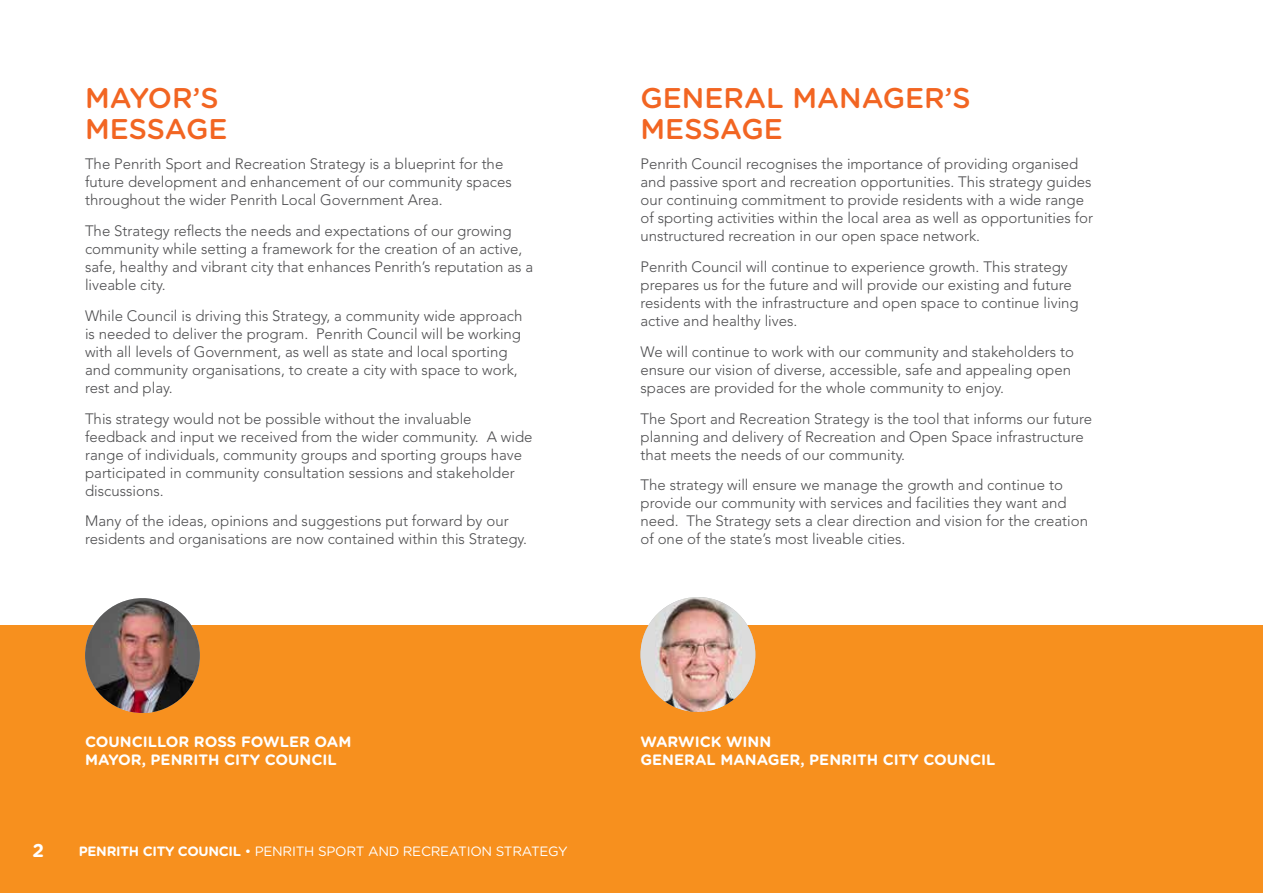
<style>
.page{position:relative;width:1263px;height:893px;background:#fff}
.page>*{position:absolute;margin:0;border:0;box-sizing:border-box;transform-origin:0 0}
.Paragraph_Style_1{font:500 28.5px "Gotham Rounded";color:#f26522}
.t1{font:700 18.6px "Gotham Rounded";color:#fff}
.Paragraph_Style_1-2{font:300 15px/18px "Avenir LT Std";color:#4d4d4f}
.Paragraph_Style_1-3{font:700 15px/18px "Gotham Rounded";color:#fff}
.t2{font:13.5px "Gotham Rounded";letter-spacing:-.02em;color:#fff}
.s1{font-weight:700}
</style>
<div class="page">
<div style="left:0;top:625px;width:1263px;height:268px;background:#f7901e"></div>
<img style="left:85px;top:598px;width:115px;height:115px;border-radius:57px">
<img style="left:640px;top:597px;width:115px;height:115px;border-radius:57px">
<p class="Paragraph_Style_1" style="left:85px;top:77px;width:135px">MAYOR’S</p>
<p class="Paragraph_Style_1" style="left:85px;top:108px;width:144px">MESSAGE</p>
<p class="Paragraph_Style_1-2" style="left:85px;top:155px;width:428px">The Penrith Sport and Recreation Strategy is a blueprint for the future development and enhancement of our community spaces throughout the wider Penrith Local Government Area.</p>
<p class="Paragraph_Style_1-2" style="left:85px;top:222px;width:450px">The Strategy reflects the needs and expectations of our growing community while setting a framework for the creation of an active, safe, healthy and vibrant city that enhances Penrith’s reputation as a liveable city.</p>
<p class="Paragraph_Style_1-2" style="left:85px;top:307px;width:439px">While Council is driving this Strategy, a community wide approach is needed to deliver the program. Penrith Council will be working with all levels of Government, as well as state and local sporting and community organisations, to create a city with space to work, rest and play.</p>
<p class="Paragraph_Style_1-2" style="left:85px;top:409px;width:449px">This strategy would not be possible without the invaluable feedback and input we received from the wider community. A wide range of individuals, community groups and sporting groups have participated in community consultation sessions and stakeholder discussions.</p>
<p class="Paragraph_Style_1-2" style="left:85px;top:512px;width:443px">Many of the ideas, opinions and suggestions put forward by our residents and organisations are now contained within this Strategy.</p>
<p class="Paragraph_Style_1" style="left:640px;top:77px;width:332px">GENERAL MANAGER’S</p>
<p class="Paragraph_Style_1" style="left:640px;top:108px;width:144px">MESSAGE</p>
<p class="Paragraph_Style_1-2" style="left:640px;top:155px;width:454px">Penrith Council recognises the importance of providing organised and passive sport and recreation opportunities. This strategy guides our continuing commitment to provide residents with a wide range of sporting activities within the local area as well as opportunities for unstructured recreation in our open space network.</p>
<p class="Paragraph_Style_1-2" style="left:640px;top:258px;width:440px">Penrith Council will continue to experience growth. This strategy prepares us for the future and will provide our existing and future residents with the infrastructure and open space to continue living active and healthy lives.</p>
<p class="Paragraph_Style_1-2" style="left:640px;top:343px;width:435px">We will continue to work with our community and stakeholders to ensure our vision of diverse, accessible, safe and appealing open spaces are provided for the whole community to enjoy.</p>
<p class="Paragraph_Style_1-2" style="left:640px;top:409px;width:453px">The Sport and Recreation Strategy is the tool that informs our future planning and delivery of Recreation and Open Space infrastructure that meets the needs of our community.</p>
<p class="Paragraph_Style_1-2" style="left:640px;top:476px;width:449px">The strategy will ensure we manage the growth and continue to provide our community with services and facilities they want and need. The Strategy sets a clear direction and vision for the creation of one of the state’s most liveable cities.</p>
<p class="Paragraph_Style_1-3" style="left:85px;top:732px;width:268px">COUNCILLOR ROSS FOWLER OAM<br>MAYOR, PENRITH CITY COUNCIL</p>
<p class="t1" style="left:32px;top:837px;width:13px">2</p>
<p class="t2" style="left:79px;top:841px;width:490px"><span class="s1">PENRITH CITY COUNCIL</span> • PENRITH SPORT AND RECREATION STRATEGY</p>
<p class="Paragraph_Style_1-3" style="left:640px;top:732px;width:356px">WARWICK WINN<br>GENERAL MANAGER, PENRITH CITY COUNCIL</p>
</div>
